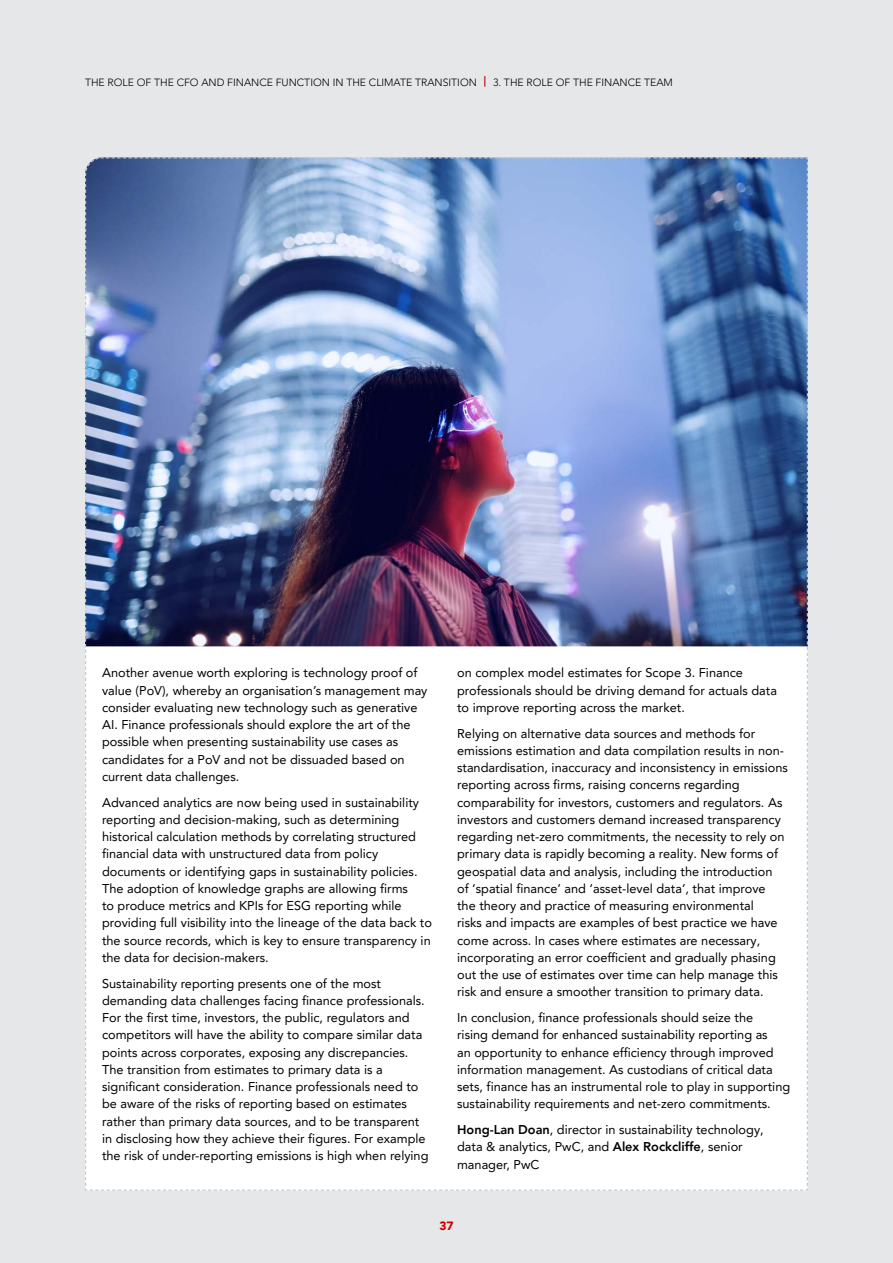
<style>
.page{position:relative;width:893px;height:1263px;background:#e6e7e8}
.page>*{position:absolute;margin:0;border:0;box-sizing:border-box;transform-origin:0 0}
.t1{font:12.75px/17.2px "Avenir LT Pro";color:#000}
.t2{font:900 12px "Avenir LT Pro";color:#c80000}
.t3{font:300 10.5px "Avenir LT Pro";color:#000}
.s1{font-weight:800;color:#c80000}
.s2{font-weight:800}
</style>
<div class="page">
<img style="left:85px;top:157px;width:723px;height:1034px">
<p class="t3" style="left:85px;top:76px;width:589px">THE ROLE OF THE CFO AND FINANCE FUNCTION IN THE CLIMATE TRANSITION <span class="s1">|</span> 3. THE ROLE OF THE FINANCE TEAM</p>
<p class="t1" style="left:102px;top:664px;width:327px">Another avenue worth exploring is technology proof of value (PoV), whereby an organisation’s management may consider evaluating new technology such as generative AI. Finance professionals should explore the art of the possible when presenting sustainability use cases as candidates for a PoV and not be dissuaded based on current data challenges.</p>
<p class="t1" style="left:102px;top:793px;width:331px">Advanced analytics are now being used in sustainability reporting and decision-making, such as determining historical calculation methods by correlating structured financial data with unstructured data from policy documents or identifying gaps in sustainability policies.<br>The adoption of knowledge graphs are allowing firms<br>to produce metrics and KPIs for ESG reporting while providing full visibility into the lineage of the data back to the source records, which is key to ensure transparency in the data for decision-makers.</p>
<p class="t1" style="left:102px;top:974px;width:328px">Sustainability reporting presents one of the most demanding data challenges facing finance professionals.<br>For the first time, investors, the public, regulators and competitors will have the ability to compare similar data points across corporates, exposing any discrepancies.<br>The transition from estimates to primary data is a significant consideration. Finance professionals need to be aware of the risks of reporting based on estimates rather than primary data sources, and to be transparent in disclosing how they achieve their figures. For example the risk of under-reporting emissions is high when relying</p>
<p class="t1" style="left:457px;top:664px;width:321px">on complex model estimates for Scope 3. Finance professionals should be driving demand for actuals data to improve reporting across the market.</p>
<p class="t1" style="left:457px;top:724px;width:332px">Relying on alternative data sources and methods for emissions estimation and data compilation results in non&shy;standardisation, inaccuracy and inconsistency in emissions reporting across firms, raising concerns regarding comparability for investors, customers and regulators. As investors and customers demand increased transparency regarding net-zero commitments, the necessity to rely on primary data is rapidly becoming a reality. New forms of geospatial data and analysis, including the introduction<br>of ‘spatial finance’ and ‘asset-level data’, that improve<br>the theory and practice of measuring environmental<br>risks and impacts are examples of best practice we have come across. In cases where estimates are necessary, incorporating an error coefficient and gradually phasing out the use of estimates over time can help manage this risk and ensure a smoother transition to primary data.</p>
<p class="t1" style="left:457px;top:1009px;width:335px">In conclusion, finance professionals should seize the<br>rising demand for enhanced sustainability reporting as<br>an opportunity to enhance efficiency through improved information management. As custodians of critical data sets, finance has an instrumental role to play in supporting sustainability requirements and net-zero commitments.</p>
<p class="t1" style="left:457px;top:1121px;width:308px"><span class="s2">Hong-Lan Doan</span>, director in sustainability technology, data &amp; analytics, PwC, and <span class="s2">Alex Rockcliffe</span>, senior manager, PwC</p>
<p class="t2" style="left:439px;top:1218px;width:16px">37</p>
</div>
